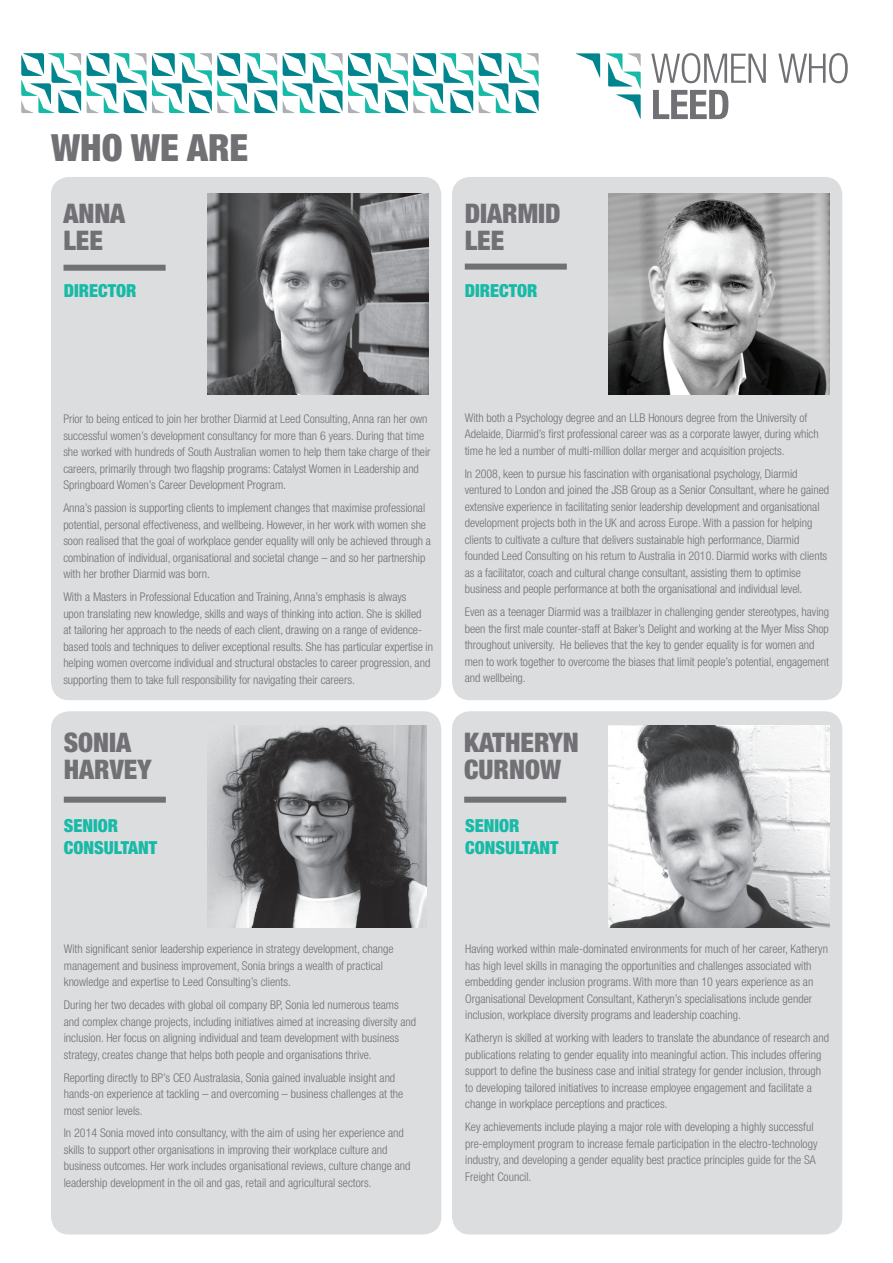
<style>
.page{position:relative;width:893px;height:1263px;background:#fff}
.page>*{position:absolute;margin:0;border:0;box-sizing:border-box;transform-origin:0 0}
.t1{font:900 condensed 37.5px "Helvetica Neue LT";color:#717074}
.t2{font:900 condensed 27px/27px "Helvetica Neue LT";color:#717074}
.t3{font:900 condensed 18px/21px "Helvetica Neue LT";color:#17baa6}
.t4{font:300 condensed 12px/16.5px "Helvetica Neue LT";letter-spacing:-.005em;color:#717074}
</style>
<div class="page">
<div style="left:51px;top:711px;width:390px;height:523px;background:#dcdddf;border-radius:18px"></div>
<div style="left:452px;top:711px;width:390px;height:523px;background:#dcdddf;border-radius:18px"></div>
<svg style="left:21px;top:53px;width:60px;height:60px"></svg>
<svg style="left:87px;top:53px;width:190px;height:60px"></svg>
<svg style="left:283px;top:53px;width:190px;height:60px"></svg>
<svg style="left:479px;top:53px;width:60px;height:60px"></svg>
<svg style="left:576px;top:53px;width:65px;height:66px"></svg>
<svg style="left:651px;top:53px;width:115px;height:30px"></svg>
<svg style="left:778px;top:53px;width:70px;height:30px"></svg>
<svg style="left:653px;top:90px;width:75px;height:29px"></svg>
<div style="left:64px;top:797px;width:102px;height:6px;background:#717074"></div>
<div style="left:464px;top:797px;width:102px;height:6px;background:#717074"></div>
<div style="left:51px;top:177px;width:390px;height:523px;background:#dcdddf;border-radius:18px"></div>
<img style="left:208px;top:193px;width:221px;height:201px">
<div style="left:64px;top:265px;width:102px;height:6px;background:#717074"></div>
<div style="left:452px;top:177px;width:390px;height:523px;background:#dcdddf;border-radius:18px"></div>
<div style="left:465px;top:264px;width:102px;height:6px;background:#717074"></div>
<img style="left:608px;top:193px;width:221px;height:201px">
<img style="left:207px;top:726px;width:219px;height:202px">
<img style="left:609px;top:726px;width:220px;height:202px">
<h1 class="t1" style="left:51px;top:125px;width:199px">WHO WE ARE</h1>
<h2 class="t2" style="left:63px;top:200px;width:63px">ANNA<br>LEE</h2>
<h3 class="t3" style="left:64px;top:280px;width:74px">DIRECTOR</h3>
<h2 class="t2" style="left:465px;top:200px;width:98px">DIARMID<br>LEE</h2>
<h3 class="t3" style="left:465px;top:280px;width:74px">DIRECTOR</h3>
<p class="t4" style="left:63px;top:411px;width:369px">Prior to being enticed to join her brother Diarmid at Leed Consulting, Anna ran her own successful women’s development consultancy for more than 6 years. During that time she worked with hundreds of South Australian women to help them take charge of their careers, primarily through two flagship programs: Catalyst Women in Leadership and Springboard Women’s Career Development Program.</p>
<p class="t4" style="left:63px;top:500px;width:369px">Anna’s passion is supporting clients to implement changes that maximise professional potential, personal effectiveness, and wellbeing. However, in her work with women she soon realised that the goal of workplace gender equality will only be achieved through a combination of individual, organisational and societal change – and so her partnership with her brother Diarmid was born.</p>
<p class="t4" style="left:63px;top:589px;width:371px">With a Masters in Professional Education and Training, Anna’s emphasis is always<br>upon translating new knowledge, skills and ways of thinking into action. She is skilled<br>at tailoring her approach to the needs of each client, drawing on a range of evidence&shy;based tools and techniques to deliver exceptional results. She has particular expertise in helping women overcome individual and structural obstacles to career progression, and supporting them to take full responsibility for navigating their careers.</p>
<h2 class="t2" style="left:64px;top:728px;width:89px">SONIA<br>HARVEY</h2>
<p class="t4" style="left:465px;top:409px;width:355px">With both a Psychology degree and an LLB Honours degree from the University of<br>Adelaide, Diarmid’s first professional career was as a corporate lawyer, during which time he led a number of multi-million dollar merger and acquisition projects.</p>
<p class="t4" style="left:465px;top:465px;width:366px">In 2008, keen to pursue his fascination with organisational psychology, Diarmid ventured to London and joined the JSB Group as a Senior Consultant, where he gained extensive experience in facilitating senior leadership development and organisational development projects both in the UK and across Europe. With a passion for helping clients to cultivate a culture that delivers sustainable high performance, Diarmid founded Leed Consulting on his return to Australia in 2010. Diarmid works with clients as a facilitator, coach and cultural change consultant, assisting them to optimise business and people performance at both the organisational and individual level.</p>
<p class="t4" style="left:465px;top:604px;width:366px">Even as a teenager Diarmid was a trailblazer in challenging gender stereotypes, having been the first male counter-staff at Baker’s Delight and working at the Myer Miss Shop throughout university. He believes that the key to gender equality is for women and men to work together to overcome the biases that limit people’s potential, engagement and wellbeing.</p>
<h2 class="t2" style="left:464px;top:728px;width:116px">KATHERYN<br>CURNOW</h2>
<h3 class="t3" style="left:64px;top:815px;width:95px">SENIOR<br>CONSULTANT</h3>
<h3 class="t3" style="left:465px;top:815px;width:95px">SENIOR<br>CONSULTANT</h3>
<p class="t4" style="left:64px;top:941px;width:331px">With significant senior leadership experience in strategy development, change management and business improvement, Sonia brings a wealth of practical knowledge and expertise to Leed Consulting’s clients.</p>
<p class="t4" style="left:64px;top:997px;width:354px">During her two decades with global oil company BP, Sonia led numerous teams and complex change projects, including initiatives aimed at increasing diversity and inclusion. Her focus on aligning individual and team development with business strategy, creates change that helps both people and organisations thrive.</p>
<p class="t4" style="left:64px;top:1069px;width:341px">Reporting directly to BP’s CEO Australasia, Sonia gained invaluable insight and hands-on experience at tackling – and overcoming – business challenges at the most senior levels.</p>
<p class="t4" style="left:64px;top:1125px;width:348px">In 2014 Sonia moved into consultancy, with the aim of using her experience and skills to support other organisations in improving their workplace culture and business outcomes. Her work includes organisational reviews, culture change and leadership development in the oil and gas, retail and agricultural sectors.</p>
<p class="t4" style="left:465px;top:941px;width:364px">Having worked within male-dominated environments for much of her career, Katheryn has high level skills in managing the opportunities and challenges associated with embedding gender inclusion programs. With more than 10 years experience as an Organisational Development Consultant, Katheryn’s specialisations include gender inclusion, workplace diversity programs and leadership coaching.</p>
<p class="t4" style="left:465px;top:1030px;width:365px">Katheryn is skilled at working with leaders to translate the abundance of research and publications relating to gender equality into meaningful action. This includes offering support to define the business case and initial strategy for gender inclusion, through to developing tailored initiatives to increase employee engagement and facilitate a change in workplace perceptions and practices.</p>
<p class="t4" style="left:465px;top:1118px;width:354px">Key achievements include playing a major role with developing a highly successful pre-employment program to increase female participation in the electro-technology industry, and developing a gender equality best practice principles guide for the SA Freight Council.</p>
</div>
